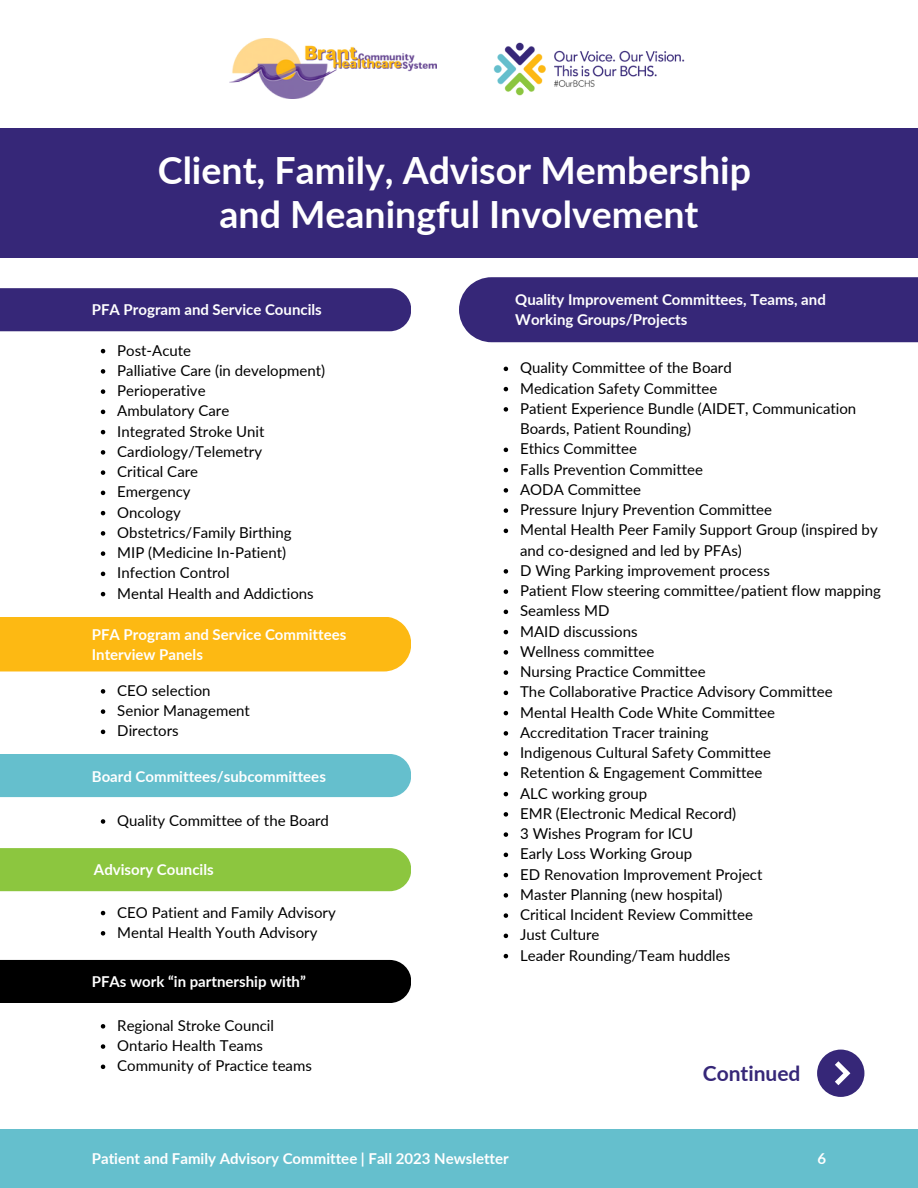
<style>
.page{position:relative;width:918px;height:1188px;background:#fff}
.page>*{position:absolute;margin:0;border:0;box-sizing:border-box;transform-origin:0 0}
.t1{font:700 37.5px "Lato";color:#fff}
.t2{font:700 21px "Lato";color:#362778}
.t3{font:15px/20.2px "Lato";color:#000}
.t4{font:700 15px/20.2px "Lato";color:#fff}
</style>
<div class="page">
<div style="left:0;top:129px;width:918px;height:129px;background:#362778"></div>
<div style="left:0;top:1129px;width:918px;height:59px;background:#65bfcd"></div>
<img style="left:229px;top:39px;width:207px;height:59px">
<img style="left:493px;top:42px;width:192px;height:54px">
<div style="left:0;top:288px;width:411px;height:43px;background:#362778"></div>
<div style="left:459px;top:277px;width:459px;height:65px;background:#362778"></div>
<svg style="left:101px;top:349px;width:4px;height:4px"></svg>
<svg style="left:101px;top:369px;width:4px;height:5px"></svg>
<svg style="left:101px;top:389px;width:4px;height:5px"></svg>
<svg style="left:101px;top:410px;width:4px;height:4px"></svg>
<svg style="left:101px;top:430px;width:4px;height:4px"></svg>
<svg style="left:101px;top:450px;width:4px;height:5px"></svg>
<svg style="left:101px;top:470px;width:4px;height:5px"></svg>
<svg style="left:101px;top:491px;width:4px;height:4px"></svg>
<svg style="left:101px;top:511px;width:4px;height:4px"></svg>
<svg style="left:101px;top:531px;width:4px;height:5px"></svg>
<svg style="left:101px;top:551px;width:4px;height:5px"></svg>
<svg style="left:101px;top:572px;width:4px;height:4px"></svg>
<svg style="left:101px;top:592px;width:4px;height:4px"></svg>
<div style="left:0;top:617px;width:411px;height:54px;background:#fdb913"></div>
<svg style="left:504px;top:367px;width:4px;height:4px"></svg>
<svg style="left:504px;top:387px;width:4px;height:4px"></svg>
<svg style="left:504px;top:407px;width:4px;height:5px"></svg>
<svg style="left:504px;top:448px;width:4px;height:4px"></svg>
<svg style="left:504px;top:468px;width:4px;height:4px"></svg>
<svg style="left:504px;top:488px;width:4px;height:5px"></svg>
<svg style="left:504px;top:508px;width:4px;height:5px"></svg>
<svg style="left:504px;top:529px;width:4px;height:4px"></svg>
<svg style="left:504px;top:569px;width:4px;height:5px"></svg>
<svg style="left:504px;top:589px;width:4px;height:5px"></svg>
<svg style="left:504px;top:610px;width:4px;height:4px"></svg>
<svg style="left:504px;top:630px;width:4px;height:4px"></svg>
<svg style="left:504px;top:650px;width:4px;height:5px"></svg>
<svg style="left:504px;top:670px;width:4px;height:5px"></svg>
<svg style="left:504px;top:691px;width:4px;height:4px"></svg>
<svg style="left:504px;top:711px;width:4px;height:4px"></svg>
<svg style="left:504px;top:731px;width:4px;height:5px"></svg>
<svg style="left:504px;top:751px;width:4px;height:5px"></svg>
<svg style="left:504px;top:772px;width:4px;height:4px"></svg>
<svg style="left:504px;top:792px;width:4px;height:4px"></svg>
<svg style="left:504px;top:812px;width:4px;height:5px"></svg>
<svg style="left:504px;top:832px;width:4px;height:5px"></svg>
<svg style="left:504px;top:853px;width:4px;height:4px"></svg>
<svg style="left:504px;top:873px;width:4px;height:4px"></svg>
<svg style="left:504px;top:893px;width:4px;height:5px"></svg>
<svg style="left:504px;top:913px;width:4px;height:5px"></svg>
<svg style="left:504px;top:934px;width:4px;height:4px"></svg>
<svg style="left:504px;top:954px;width:4px;height:4px"></svg>
<div style="left:0;top:754px;width:411px;height:43px;background:#65bfcd"></div>
<div style="left:0;top:848px;width:411px;height:43px;background:#8cc63f"></div>
<div style="left:0;top:960px;width:411px;height:43px;background:#000"></div>
<svg style="left:101px;top:689px;width:4px;height:5px"></svg>
<svg style="left:101px;top:709px;width:4px;height:5px"></svg>
<svg style="left:101px;top:730px;width:4px;height:4px"></svg>
<svg style="left:101px;top:819px;width:4px;height:5px"></svg>
<svg style="left:101px;top:911px;width:4px;height:4px"></svg>
<svg style="left:101px;top:931px;width:4px;height:5px"></svg>
<svg style="left:101px;top:1024px;width:4px;height:5px"></svg>
<svg style="left:101px;top:1044px;width:4px;height:5px"></svg>
<svg style="left:101px;top:1065px;width:4px;height:4px"></svg>
<svg style="left:817px;top:1050px;width:47px;height:47px"></svg>
<p class="t1" style="left:158px;top:147px;width:595px">Client, Family, Advisor Membership</p>
<p class="t1" style="left:220px;top:191px;width:480px">and Meaningful Involvement</p>
<p class="t4" style="left:92px;top:299px;width:232px">PFA Program and Service Councils</p>
<p class="t3" style="left:117px;top:340px;width:75px">Post-Acute</p>
<p class="t3" style="left:117px;top:360px;width:209px">Palliative Care (in development)</p>
<p class="t3" style="left:117px;top:380px;width:90px">Perioperative</p>
<p class="t3" style="left:117px;top:400px;width:113px">Ambulatory Care</p>
<p class="t3" style="left:117px;top:421px;width:149px">Integrated Stroke Unit</p>
<p class="t3" style="left:117px;top:441px;width:146px">Cardiology/Telemetry</p>
<p class="t3" style="left:117px;top:461px;width:82px">Critical Care</p>
<p class="t3" style="left:117px;top:481px;width:75px">Emergency</p>
<p class="t3" style="left:117px;top:502px;width:65px">Oncology</p>
<p class="t3" style="left:117px;top:522px;width:176px">Obstetrics/Family Birthing</p>
<p class="t3" style="left:117px;top:542px;width:170px">MIP (Medicine In-Patient)</p>
<p class="t3" style="left:117px;top:562px;width:114px">Infection Control</p>
<p class="t3" style="left:117px;top:583px;width:198px">Mental Health and Addictions</p>
<p class="t4" style="left:92px;top:624px;width:256px">PFA Program and Service Committees</p>
<p class="t4" style="left:92px;top:644px;width:113px">Interview Panels</p>
<p class="t3" style="left:117px;top:680px;width:95px">CEO selection</p>
<p class="t3" style="left:117px;top:700px;width:134px">Senior Management</p>
<p class="t3" style="left:117px;top:720px;width:63px">Directors</p>
<p class="t4" style="left:92px;top:767px;width:236px">Board Committees/subcommittees</p>
<p class="t3" style="left:117px;top:810px;width:213px">Quality Committee of the Board</p>
<p class="t4" style="left:94px;top:859px;width:121px">Advisory Councils</p>
<p class="t3" style="left:117px;top:902px;width:220px">CEO Patient and Family Advisory</p>
<p class="t3" style="left:117px;top:922px;width:202px">Mental Health Youth Advisory</p>
<p class="t4" style="left:92px;top:971px;width:216px">PFAs work “in partnership with”</p>
<p class="t3" style="left:117px;top:1015px;width:158px">Regional Stroke Council</p>
<p class="t3" style="left:117px;top:1035px;width:147px">Ontario Health Teams</p>
<p class="t3" style="left:117px;top:1055px;width:196px">Community of Practice teams</p>
<p class="t4" style="left:515px;top:289px;width:312px">Quality Improvement Committees, Teams, and<br>Working Groups/Projects</p>
<p class="t3" style="left:520px;top:357px;width:213px">Quality Committee of the Board</p>
<p class="t3" style="left:520px;top:378px;width:199px">Medication Safety Committee</p>
<p class="t3" style="left:520px;top:398px;width:338px">Patient Experience Bundle (AIDET, Communication<br>Boards, Patient Rounding)</p>
<p class="t3" style="left:520px;top:438px;width:118px">Ethics Committee</p>
<p class="t3" style="left:520px;top:459px;width:184px">Falls Prevention Committee</p>
<p class="t3" style="left:520px;top:479px;width:122px">AODA Committee</p>
<p class="t3" style="left:520px;top:499px;width:253px">Pressure Injury Prevention Committee</p>
<p class="t3" style="left:520px;top:519px;width:359px">Mental Health Peer Family Support Group (inspired by and co-designed and led by PFAs)</p>
<p class="t3" style="left:520px;top:560px;width:251px">D Wing Parking improvement process</p>
<p class="t3" style="left:520px;top:580px;width:362px">Patient Flow steering committee/patient flow mapping</p>
<p class="t3" style="left:520px;top:600px;width:91px">Seamless MD</p>
<p class="t3" style="left:520px;top:621px;width:119px">MAID discussions</p>
<p class="t3" style="left:520px;top:641px;width:136px">Wellness committee</p>
<p class="t3" style="left:520px;top:661px;width:187px">Nursing Practice Committee</p>
<p class="t3" style="left:520px;top:681px;width:314px">The Collaborative Practice Advisory Committee</p>
<p class="t3" style="left:520px;top:702px;width:257px">Mental Health Code White Committee</p>
<p class="t3" style="left:520px;top:722px;width:190px">Accreditation Tracer training</p>
<p class="t3" style="left:520px;top:742px;width:252px">Indigenous Cultural Safety Committee</p>
<p class="t3" style="left:520px;top:762px;width:244px">Retention &amp; Engagement Committee</p>
<p class="t3" style="left:520px;top:783px;width:129px">ALC working group</p>
<p class="t3" style="left:520px;top:803px;width:218px">EMR (Electronic Medical Record)</p>
<p class="t3" style="left:520px;top:823px;width:174px">3 Wishes Program for ICU</p>
<p class="t3" style="left:520px;top:843px;width:174px">Early Loss Working Group</p>
<p class="t3" style="left:520px;top:864px;width:244px">ED Renovation Improvement Project</p>
<p class="t3" style="left:520px;top:884px;width:204px">Master Planning (new hospital)</p>
<p class="t3" style="left:520px;top:904px;width:234px">Critical Incident Review Committee</p>
<p class="t3" style="left:520px;top:924px;width:81px">Just Culture</p>
<p class="t3" style="left:520px;top:945px;width:212px">Leader Rounding/Team huddles</p>
<p class="t2" style="left:703px;top:1060px;width:99px">Continued</p>
<p class="t4" style="left:92px;top:1148px;width:419px">Patient and Family Advisory Committee | Fall 2023 Newsletter</p>
<p class="t4" style="left:817px;top:1148px;width:10px">6</p>
</div>
